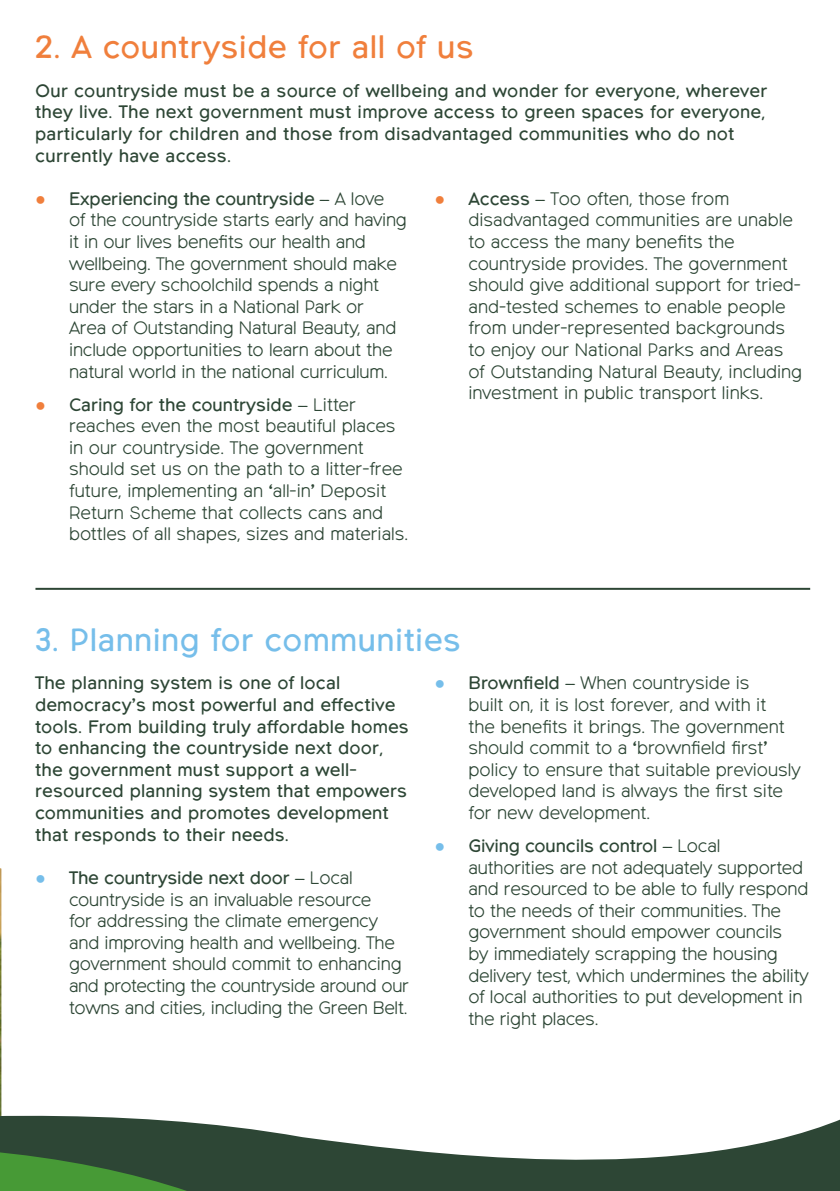
<style>
.page{position:relative;width:840px;height:1191px;background:#fff}
.page>*{position:absolute;margin:0;border:0;box-sizing:border-box;transform-origin:0 0}
.t1{font:32px "Northwoods";letter-spacing:.015em;color:#f07f3c}
.t2{font:32px "Northwoods";letter-spacing:.015em;color:#76beea}
.t3{font:300 18px/21.6px "Northwoods";letter-spacing:-.01em;color:#2d4635}
.t4{font:18px/21.6px "Northwoods";letter-spacing:.01em;color:#2d4635}
.s1{font-family:"Arial";font-weight:400;color:#f07f3c}
.s2{font-weight:400}
.s3{font-family:"Arial";font-weight:400;color:#76beea}
</style>
<div class="page">
<img style="left:0;top:868px;width:1px;height:206px">
<svg style="left:0;top:1074px;width:839px;height:117px"></svg>
<svg style="left:0;top:1108px;width:373px;height:83px"></svg>
<hr style="left:35px;top:588px;width:774px;height:2px;background:#2d4635">
<h1 class="t1" style="left:35px;top:28px;width:440px">2. A countryside for all of us</h1>
<p class="t4" style="left:35px;top:80px;width:733px">Our countryside must be a source of wellbeing and wonder for everyone, wherever they live. The next government must improve access to green spaces for everyone, particularly for children and those from disadvantaged communities who do not currently have access.</p>
<p class="t3" style="left:69px;top:188px;width:339px;text-indent:-34px"><span class="s1">●</span> <span class="s2">Experiencing the countryside</span> – A love<br>of the countryside starts early and having it in our lives benefits our health and wellbeing. The government should make sure every schoolchild spends a night under the stars in a National Park or<br>Area of Outstanding Natural Beauty, and include opportunities to learn about the natural world in the national curriculum.</p>
<p class="t3" style="left:69px;top:394px;width:340px;text-indent:-34px"><span class="s1">●</span> <span class="s2">Caring for the countryside</span> – Litter reaches even the most beautiful places in our countryside. The government should set us on the path to a litter-free future, implementing an ‘all-in’ Deposit Return Scheme that collects cans and bottles of all shapes, sizes and materials.</p>
<p class="t3" style="left:468px;top:188px;width:335px;text-indent:-34px"><span class="s1">●</span> <span class="s2">Access</span> – Too often, those from disadvantaged communities are unable to access the many benefits the countryside provides. The government should give additional support for tried&shy;and-tested schemes to enable people from under-represented backgrounds to enjoy our National Parks and Areas of Outstanding Natural Beauty, including investment in public transport links.</p>
<h1 class="t2" style="left:35px;top:621px;width:427px">3. Planning for communities</h1>
<p class="t4" style="left:35px;top:673px;width:375px">The planning system is one of local democracy’s most powerful and effective tools. From building truly affordable homes to enhancing the countryside next door, the government must support a well&shy;resourced planning system that empowers communities and promotes development that responds to their needs.</p>
<p class="t3" style="left:69px;top:867px;width:341px;text-indent:-34px"><span class="s3">●</span> <span class="s2">The countryside next door</span> – Local countryside is an invaluable resource<br>for addressing the climate emergency and improving health and wellbeing. The government should commit to enhancing and protecting the countryside around our towns and cities, including the Green Belt.</p>
<p class="t3" style="left:468px;top:673px;width:333px;text-indent:-34px"><span class="s3">●</span> <span class="s2">Brownfield</span> – When countryside is<br>built on, it is lost forever, and with it<br>the benefits it brings. The government should commit to a ‘brownfield first’ policy to ensure that suitable previously developed land is always the first site for new development.</p>
<p class="t3" style="left:468px;top:835px;width:341px;text-indent:-34px"><span class="s3">●</span> <span class="s2">Giving councils control</span> – Local authorities are not adequately supported and resourced to be able to fully respond to the needs of their communities. The government should empower councils<br>by immediately scrapping the housing delivery test, which undermines the ability of local authorities to put development in the right places.</p>
</div>
